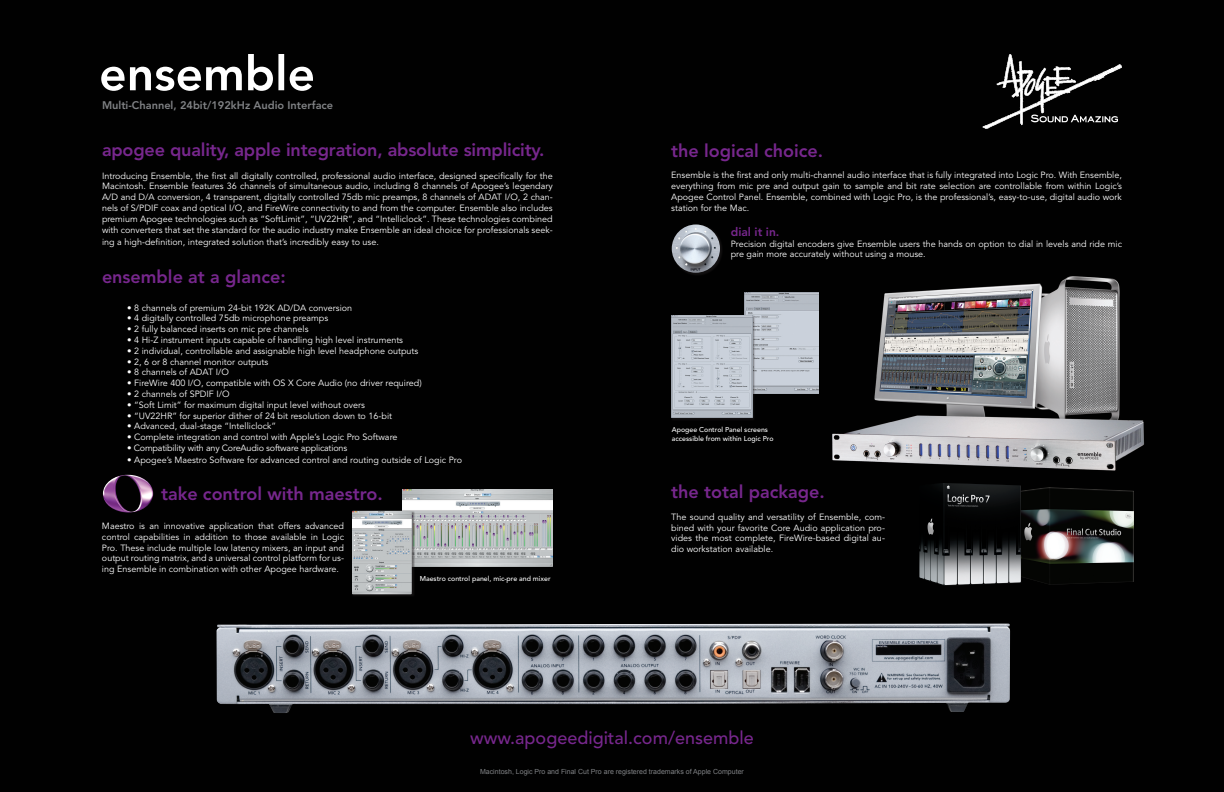
<style>
.page{position:relative;width:1224px;height:792px;background:#010101}
.page>*{position:absolute;margin:0;border:0;box-sizing:border-box;transform-origin:0 0}
.t1{font:800 18px "Avenir";color:#77278d}
.t2{font:500 18px "Avenir";color:#77278d}
.t3{font:800 12px "Avenir";color:#77278d}
.t4{font:800 11px "Avenir";color:#808285}
.t5{font:9px/10.8px "Avenir";color:#fff;text-align:justify}
.t6{font:9px "Avenir";letter-spacing:-.02em;color:#fff}
.t7{font:500 7px/8.4px "Avenir";color:#fff}
.t8{font:7px "Arial";color:#808285}
</style>
<div class="page">
<img style="left:216px;top:623px;width:794px;height:90px">
<svg style="left:982px;top:54px;width:140px;height:75px"></svg>
<img style="left:402px;top:489px;width:151px;height:78px">
<div style="left:351px;top:510px;width:64px;height:88px;background:#231f20;opacity:.5"></div>
<img style="left:352px;top:511px;width:60px;height:83px">
<div style="left:671px;top:224px;width:52px;height:52px;background:#231f20;opacity:.5"></div>
<img style="left:672px;top:224px;width:48px;height:49px;border-radius:50%">
<img style="left:745px;top:293px;width:74px;height:100px">
<div style="left:671px;top:315px;width:85px;height:106px;background:#231f20;opacity:.5"></div>
<img style="left:671px;top:315px;width:82px;height:103px">
<img style="left:832px;top:276px;width:312px;height:195px">
<img style="left:103px;top:475px;width:50px;height:38px">
<svg style="left:101px;top:67px;width:141px;height:24px"></svg>
<svg style="left:248px;top:54px;width:25px;height:37px"></svg>
<div style="left:278px;top:54px;width:6px;height:36px;background:#fff"></div>
<svg style="left:290px;top:67px;width:23px;height:24px"></svg>
<img style="left:1021px;top:487px;width:113px;height:98px">
<img style="left:919px;top:483px;width:102px;height:103px">
<p class="t4" style="left:102px;top:99px;width:233px">Multi-Channel, 24bit/192kHz Audio Interface</p>
<h1 class="t1" style="left:102px;top:139px;width:444px">apogee quality, apple integration, absolute simplicity.</h1>
<p class="t5" style="left:102px;top:170px;width:452px">Introducing Ensemble, the first all digitally controlled, professional audio interface, designed specifically for the Macintosh. Ensemble features 36 channels of simultaneous audio, including 8 channels of Apogee’s legendary A/D and D/A conversion, 4 transparent, digitally controlled 75db mic preamps, 8 channels of ADAT I/O, 2 chan&shy;nels of S/PDIF coax and optical I/O, and FireWire connectivity to and from the computer. Ensemble also includes premium Apogee technologies such as “SoftLimit”, “UV22HR”, and “Intelliclock”. These technologies combined with converters that set the standard for the audio industry make Ensemble an ideal choice for professionals seek-</p>
<p class="t5" style="left:102px;top:236px;width:278px">ing a high-definition, integrated solution that’s incredibly easy to use.</p>
<h1 class="t1" style="left:102px;top:266px;width:185px">ensemble at a glance:</h1>
<p class="t5" style="left:127px;top:302px;width:227px">• 8 channels of premium 24-bit 192K AD/DA conversion</p>
<p class="t5" style="left:127px;top:313px;width:202px">• 4 digitally controlled 75db microphone preamps</p>
<p class="t5" style="left:127px;top:324px;width:183px">• 2 fully balanced inserts on mic pre channels</p>
<p class="t5" style="left:127px;top:335px;width:277px">• 4 Hi-Z instrument inputs capable of handling high level instruments</p>
<p class="t5" style="left:127px;top:346px;width:293px">• 2 individual, controllable and assignable high level headphone outputs</p>
<p class="t5" style="left:127px;top:356px;width:143px">• 2, 6 or 8 channel monitor outputs</p>
<p class="t5" style="left:127px;top:367px;width:103px">• 8 channels of ADAT I/O</p>
<p class="t5" style="left:127px;top:378px;width:296px">• FireWire 400 I/O, compatible with OS X Core Audio (no driver required)</p>
<p class="t5" style="left:127px;top:389px;width:104px">• 2 channels of SPDIF I/O</p>
<p class="t5" style="left:127px;top:400px;width:239px">• “Soft Limit” for maximum digital input level without overs</p>
<p class="t5" style="left:127px;top:410px;width:266px">• “UV22HR” for superior dither of 24 bit resolution down to 16-bit</p>
<p class="t5" style="left:127px;top:421px;width:151px">• Advanced, dual-stage “Intelliclock”</p>
<p class="t5" style="left:127px;top:432px;width:272px">• Complete integration and control with Apple’s Logic Pro Software</p>
<p class="t6" style="left:127px;top:443px;width:222px">• Compatibility with any CoreAudio software applications</p>
<p class="t5" style="left:127px;top:455px;width:336px">• Apogee’s Maestro Software for advanced control and routing outside of Logic Pro</p>
<h1 class="t1" style="left:161px;top:483px;width:223px">take control with maestro.</h1>
<p class="t5" style="left:102px;top:521px;width:244px">Maestro is an innovative application that offers advanced control capabilities in addition to those available in Logic Pro. These include multiple low latency mixers, an input and output routing matrix, and a universal control platform for us&shy;ing Ensemble in combination with other Apogee hardware.</p>
<p class="t7" style="left:420px;top:575px;width:132px">Maestro control panel, mic-pre and mixer</p>
<h1 class="t1" style="left:671px;top:140px;width:154px">the logical choice.</h1>
<p class="t5" style="left:671px;top:170px;width:452px">Ensemble is the first and only multi-channel audio interface that is fully integrated into Logic Pro. With Ensemble, everything from mic pre and output gain to sample and bit rate selection are controllable from within Logic’s Apogee Control Panel. Ensemble, combined with Logic Pro, is the professional’s, easy-to-use, digital audio work station for the Mac.</p>
<h2 class="t3" style="left:731px;top:225px;width:50px">dial it in.</h2>
<p class="t5" style="left:731px;top:238px;width:393px">Precision digital encoders give Ensemble users the hands on option to dial in levels and ride mic pre gain more accurately without using a mouse.</p>
<p class="t7" style="left:672px;top:426px;width:103px">Apogee Control Panel screens accessible from within Logic Pro</p>
<h1 class="t1" style="left:671px;top:481px;width:155px">the total package.</h1>
<p class="t5" style="left:671px;top:512px;width:215px">The sound quality and versatility of Ensemble, com&shy;bined with your favorite Core Audio application pro&shy;vides the most complete, FireWire-based digital au&shy;dio workstation available.</p>
<h1 class="t2" style="left:470px;top:728px;width:285px">www.apogeedigital.com/ensemble</h1>
<p class="t8" style="left:480px;top:768px;width:265px">Macintosh, Logic Pro and Final Cut Pro are registered trademarks of Apple Computer</p>
</div>
